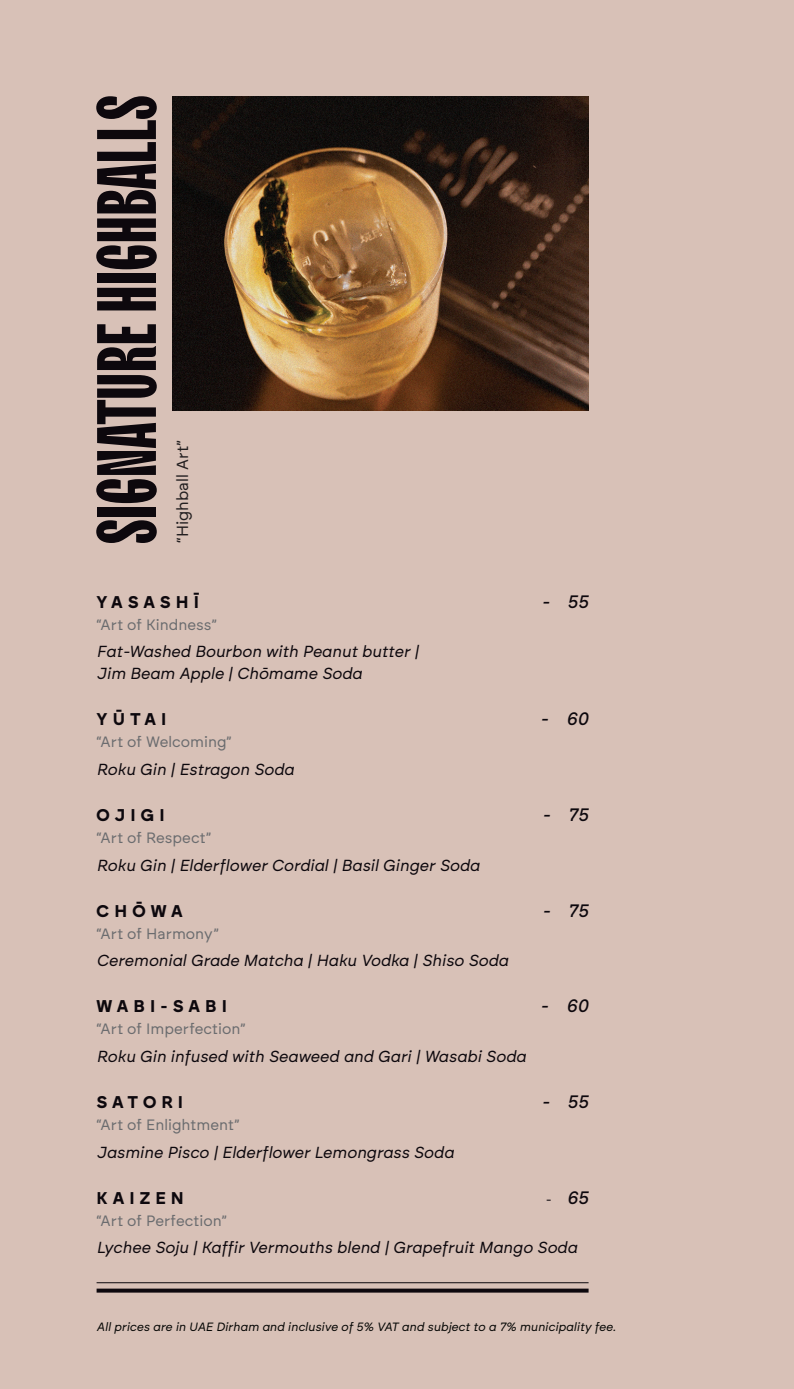
<style>
.page{position:relative;width:794px;height:1389px;background:#d8c1b7}
.page>*{position:absolute;margin:0;border:0;box-sizing:border-box;transform-origin:0 0}
.t1{font:700 84px "TT Trailers";color:#0d080d}
.t2{font:italic 500 18px "Brockmann";color:#0d080d}
.t3{font:700 17px "Brockmann";letter-spacing:.3em;color:#0d080d}
.t4{font:italic 16px/22px "Brockmann";color:#0d080d}
.t5{font:16px "Brockmann";color:#231f20}
.t6{font:15px "Brockmann";color:#6b6c6f}
.t7{font:italic 12px "Brockmann";color:#040503}
.s1{font-weight:400;font-style:normal;font-size:13px}
</style>
<div class="page">
<hr style="left:97px;top:1282px;width:491px;height:1px;background:#0d080d">
<svg style="left:97px;top:1289px;width:491px;height:4px;background:#20191d"></svg>
<img style="left:173px;top:96px;width:415px;height:315px">
<h1 class="t1" style="left:82px;top:545px;width:451px;rotate:-90deg">SIGNATURE HIGHBALLS</h1>
<p class="t5" style="left:172px;top:543px;width:104px;rotate:-90deg">“Highball Art”</p>
<p class="t3" style="left:97px;top:591px;width:104px">YASASHĪ</p>
<p class="t2" style="left:541px;top:590px;width:49px">- 55</p>
<p class="t6" style="left:97px;top:615px;width:122px">“Art of Kindness”</p>
<p class="t4" style="left:97px;top:640px;width:324px">Fat-Washed Bourbon with Peanut butter |<br>Jim Beam Apple | Chōmame Soda</p>
<p class="t3" style="left:97px;top:709px;width:71px">YŪTAI</p>
<p class="t2" style="left:540px;top:708px;width:50px">- 60</p>
<p class="t6" style="left:97px;top:733px;width:137px">“Art of Welcoming”</p>
<p class="t4" style="left:97px;top:758px;width:199px">Roku Gin | Estragon Soda</p>
<p class="t3" style="left:97px;top:804px;width:70px">OJIGI</p>
<p class="t2" style="left:542px;top:803px;width:48px">- 75</p>
<p class="t6" style="left:97px;top:828px;width:116px">“Art of Respect”</p>
<p class="t4" style="left:97px;top:854px;width:385px">Roku Gin | Elderflower Cordial | Basil Ginger Soda</p>
<p class="t3" style="left:97px;top:900px;width:87px">CHŌWA</p>
<p class="t2" style="left:542px;top:899px;width:48px">- 75</p>
<p class="t6" style="left:97px;top:924px;width:124px">“Art of Harmony”</p>
<p class="t4" style="left:97px;top:949px;width:413px">Ceremonial Grade Matcha | Haku Vodka | Shiso Soda</p>
<p class="t3" style="left:97px;top:996px;width:132px">WABI-SABI</p>
<p class="t2" style="left:540px;top:995px;width:50px">- 60</p>
<p class="t6" style="left:97px;top:1020px;width:151px">“Art of Imperfection”</p>
<p class="t4" style="left:97px;top:1045px;width:431px">Roku Gin infused with Seaweed and Gari | Wasabi Soda</p>
<p class="t3" style="left:97px;top:1091px;width:88px">SATORI</p>
<p class="t2" style="left:541px;top:1090px;width:49px">- 55</p>
<p class="t6" style="left:97px;top:1115px;width:144px">“Art of Enlightment”</p>
<p class="t4" style="left:97px;top:1141px;width:359px">Jasmine Pisco | Elderflower Lemongrass Soda</p>
<p class="t3" style="left:97px;top:1187px;width:89px">KAIZEN</p>
<p class="t2" style="left:546px;top:1186px;width:44px"><span class="s1">-</span> 65</p>
<p class="t6" style="left:97px;top:1211px;width:132px">“Art of Perfection”</p>
<p class="t4" style="left:97px;top:1236px;width:482px">Lychee Soju | Kaffir Vermouths blend | Grapefruit Mango Soda</p>
<p class="t7" style="left:97px;top:1319px;width:521px">All prices are in UAE Dirham and inclusive of 5% VAT and subject to a 7% municipality fee.</p>
</div>
